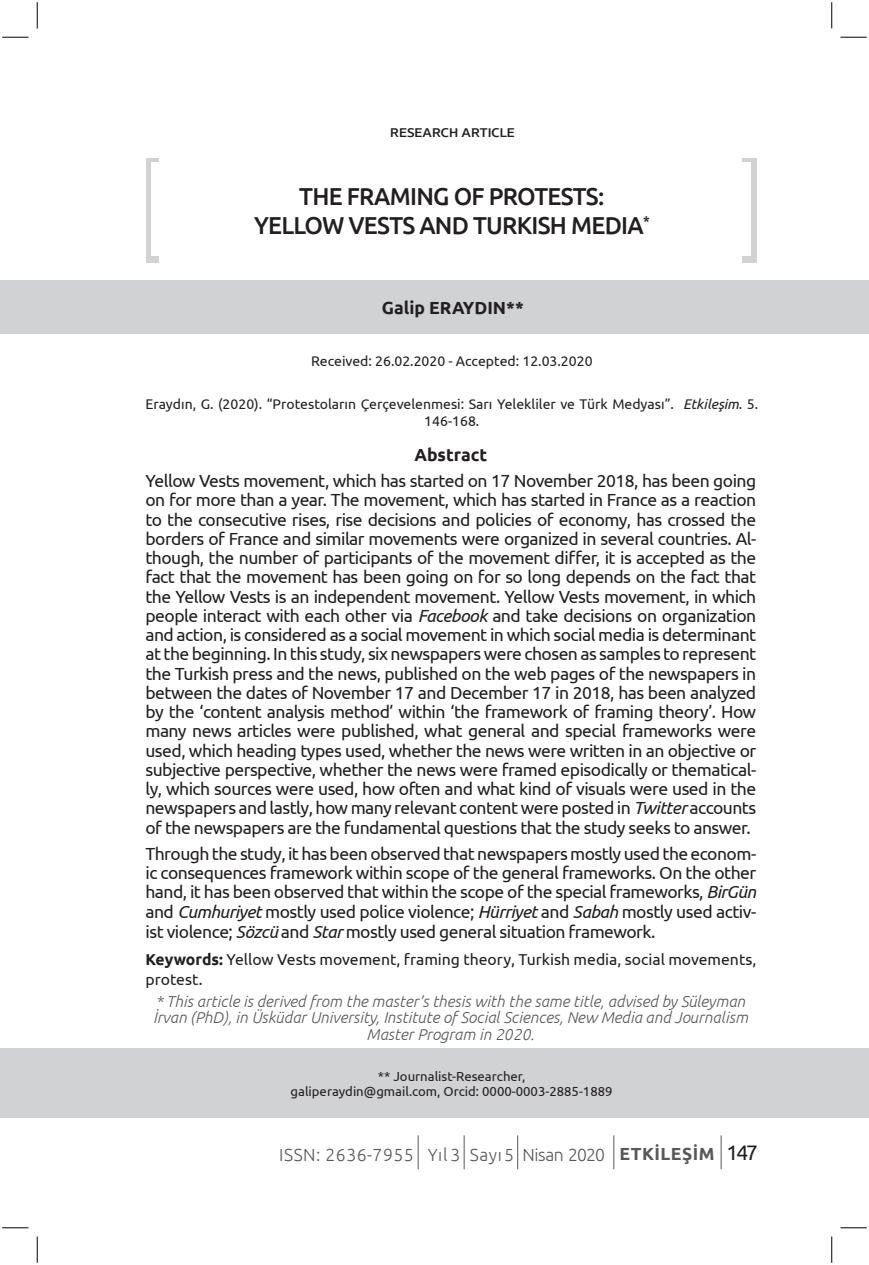
<style>
.page{position:relative;width:869px;height:1265px;background:#fff}
.page>*{position:absolute;margin:0;border:0;box-sizing:border-box;transform-origin:0 0}
.t1{font:500 24.5px/29.4px "Ubuntu";letter-spacing:-.03em;color:#231f20;text-align:center}
.t2{font:17.5px/19.2px "Ubuntu";letter-spacing:-.03em;color:#231f20;text-align:justify}
.t3{font:300 17.5px "Ubuntu";letter-spacing:.03em;color:#57585a}
.t4{font:700 17.5px "Ubuntu";color:#231f20}
.t5{font:italic 300 15.75px/16.6px "Ubuntu";color:#57585a;text-align:center}
.t6{font:15.75px/20.1px "Ubuntu";color:#231f20}
.t7{font:14px/16.8px "Ubuntu";color:#231f20;text-align:center}
.t8{font:14px "Concord";color:#231f20}
.t9{font:13.12px/15.8px "Ubuntu";color:#231f20;text-align:center}
.s1{font-style:italic}
.s2{font-weight:700}
.s3{font-weight:400;font-size:21px;color:#231f20}
</style>
<div class="page">
<hr style="left:720px;top:1135px;width:1px;height:34px;background:#57585a">
<hr style="left:613px;top:1135px;width:1px;height:34px;background:#57585a">
<hr style="left:463px;top:1135px;width:1px;height:34px;background:#57585a">
<hr style="left:517px;top:1135px;width:1px;height:34px;background:#57585a">
<hr style="left:417px;top:1135px;width:1px;height:34px;background:#57585a">
<div style="left:0;top:1049px;width:868px;height:69px;background:#d1d2d4"></div>
<div style="left:0;top:280px;width:868px;height:54px;background:#d1d2d4"></div>
<svg style="left:146px;top:158px;width:610px;height:105px"></svg>
<div style="left:159px;top:153px;width:582px;height:115px;background:#fff"></div>
<div style="left:152px;top:163px;width:598px;height:93px;background:#fff"></div>
<svg style="left:2px;top:37px;width:26px;height:1px"></svg>
<svg style="left:37px;top:2px;width:1px;height:26px"></svg>
<svg style="left:2px;top:1227px;width:26px;height:1px"></svg>
<svg style="left:37px;top:1237px;width:1px;height:26px"></svg>
<svg style="left:840px;top:37px;width:26px;height:1px"></svg>
<svg style="left:831px;top:2px;width:1px;height:26px"></svg>
<svg style="left:840px;top:1227px;width:26px;height:1px"></svg>
<svg style="left:831px;top:1237px;width:1px;height:26px"></svg>
<p class="t8" style="left:390px;top:124px;width:126px">RESEARCH ARTICLE</p>
<h1 class="t1" style="left:254px;top:180px;width:397px">THE FRAMING OF PROTESTS:<br>YELLOW VESTS AND TURKISH MEDIA<sup>*</sup></h1>
<p class="t4" style="left:381px;top:297px;width:143px">Galip ERAYDIN**</p>
<p class="t7" style="left:311px;top:352px;width:283px">Received: 26.02.2020 - Accepted: 12.03.2020</p>
<p class="t7" style="left:145px;top:395px;width:614px">Eraydın, G. (2020). “Protestoların Çerçevelenmesi: Sarı Yelekliler ve Türk Medyası”. <span class="s1">Etkileşim</span>. 5.<br>146-168.</p>
<p class="t4" style="left:414px;top:444px;width:74px">Abstract</p>
<p class="t2" style="left:145px;top:471px;width:612px">Yellow Vests movement, which has started on 17 November 2018, has been going on for more than a year. The movement, which has started in France as a reaction to the consecutive rises, rise decisions and policies of economy, has crossed the borders of France and similar movements were organized in several countries. Al&shy;though, the number of participants of the movement differ, it is accepted as the fact that the movement has been going on for so long depends on the fact that the Yellow Vests is an independent movement. Yellow Vests movement, in which people interact with each other via <span class="s1">Facebook</span> and take decisions on organization and action, is considered as a social movement in which social media is determinant at the beginning. In this study, six newspapers were chosen as samples to represent the Turkish press and the news, published on the web pages of the newspapers in between the dates of November 17 and December 17 in 2018, has been analyzed by the ‘content analysis method’ within ‘the framework of framing theory’. How many news articles were published, what general and special frameworks were used, which heading types used, whether the news were written in an objective or subjective perspective, whether the news were framed episodically or thematical&shy;ly, which sources were used, how often and what kind of visuals were used in the newspapers and lastly, how many relevant content were posted in <span class="s1">Twitter</span> accounts of the newspapers are the fundamental questions that the study seeks to answer.</p>
<p class="t2" style="left:145px;top:843px;width:612px">Through the study, it has been observed that newspapers mostly used the econom&shy;ic consequences framework within scope of the general frameworks. On the other hand, it has been observed that within the scope of the special frameworks, <span class="s1">BirGün </span>and <span class="s1">Cumhuriyet</span> mostly used police violence; <span class="s1">Hürriyet</span> and <span class="s1">Sabah</span> mostly used activ&shy;ist violence; <span class="s1">Sözcü</span> and <span class="s1">Star</span> mostly used general situation framework.</p>
<p class="t6" style="left:145px;top:949px;width:612px"><span class="s2">Keywords:</span> Yellow Vests movement, framing theory, Turkish media, social movements, protest.</p>
<p class="t5" style="left:153px;top:992px;width:596px">* This article is derived from the master’s thesis with the same title, advised by Süleyman<br>İrvan (PhD), in Üsküdar University, Institute of Social Sciences, New Media and Journalism<br>Master Program in 2020.</p>
<p class="t9" style="left:290px;top:1068px;width:323px">** Journalist-Researcher,<br>galiperaydin@gmail.com, Orcid: 0000-0003-2885-1889</p>
<p class="t3" style="left:279px;top:1144px;width:480px">ISSN: 2636-7955 Yıl 3 Sayı5 Nisan 2020 <span class="s2">ETKİLEŞİM</span> <span class="s3">147</span></p>
</div>
